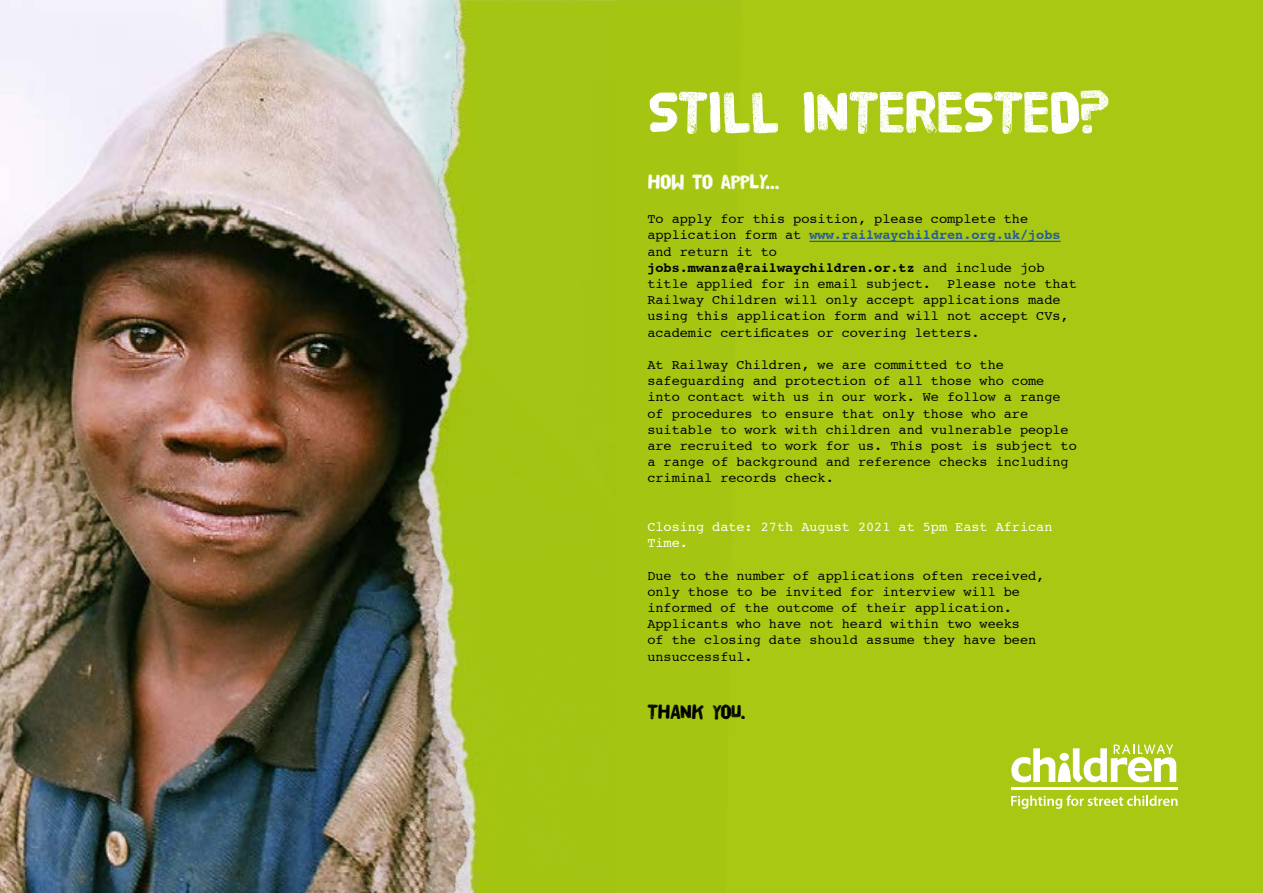
<style>
.page{position:relative;width:1263px;height:893px;background:#fff}
.page>*{position:absolute;margin:0;border:0;box-sizing:border-box;transform-origin:0 0}
.t1{font:60px "HVD Poster";letter-spacing:-.03em;color:#fff}
.t2{font:21px "HVD Poster";letter-spacing:-.03em;color:#fff}
.t3{font:21px "HVD Poster";letter-spacing:-.03em;color:#000}
.t4{font:13.5px/16.2px "Courier";color:#000}
.t5{font:13.5px/16.2px "Courier";color:#fff}
.s1{font-weight:700;color:#275b9b}
.s2{font-weight:700}
</style>
<div class="page">
<div style="left:557px;top:0;width:706px;height:893px;background:#a8c813"></div>
<img style="left:0;top:0;width:409px;height:893px">
<img style="left:409px;top:0;width:207px;height:893px">
<hr style="left:1011px;top:787px;width:166px;height:2px;background:#fff">
<svg style="left:1011px;top:744px;width:165px;height:38px"></svg>
<svg style="left:1011px;top:795px;width:166px;height:14px"></svg>
<hr style="left:809px;top:241px;width:252px;height:1px;background:#275b9b">
<h1 class="t1" style="left:647px;top:85px;width:464px">STILL INTERESTED?</h1>
<h2 class="t2" style="left:647px;top:172px;width:134px">HOW TO APPLY...</h2>
<p class="t4" style="left:647px;top:211px;width:431px">To apply for this position, please complete the application form at <span class="s1">www.railwaychildren.org.uk/jobs </span>and return it to<br><span class="s2">jobs.mwanza@railwaychildren.or.tz</span> and include job title applied for in email subject. Please note that Railway Children will only accept applications made using this application form and will not accept CVs, academic certificates or covering letters.</p>
<p class="t4" style="left:647px;top:356px;width:431px">At Railway Children, we are committed to the safeguarding and protection of all those who come into contact with us in our work. We follow a range of procedures to ensure that only those who are suitable to work with children and vulnerable people are recruited to work for us. This post is subject to a range of background and reference checks including criminal records check.</p>
<p class="t5" style="left:647px;top:518px;width:407px">Closing date: 27th August 2021 at 5pm East African<br>Time.</p>
<p class="t4" style="left:647px;top:567px;width:398px">Due to the number of applications often received, only those to be invited for interview will be informed of the outcome of their application.<br>Applicants who have not heard within two weeks<br>of the closing date should assume they have been unsuccessful.</p>
<h2 class="t3" style="left:647px;top:702px;width:100px">THANK YOU.</h2>
</div>
